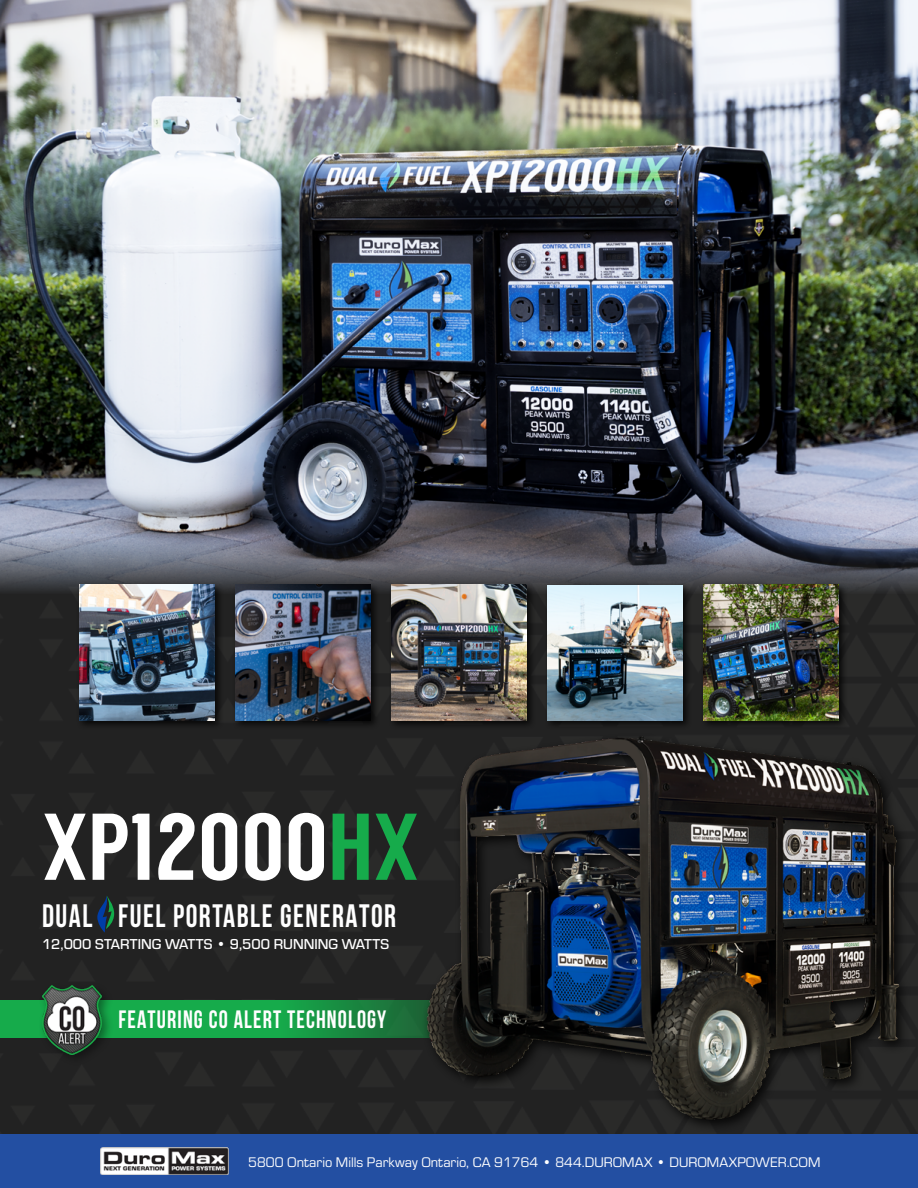
<style>
.page{position:relative;width:918px;height:1188px;background:#fff}
.page>*{position:absolute;margin:0;border:0;box-sizing:border-box;transform-origin:0 0}
.t1{font:94.5px "Langdon";color:#fff}
.t2{font:700 32.4px "Bebas Neue";letter-spacing:.05em;color:#fff;scale:.91 1}
.t3{font:700 25.2px "Bebas Neue";letter-spacing:.05em;color:#fff;scale:.91 1}
.t4{font:500 15px "Eurostile";color:#fff}
.t5{font:14.4px "Eurostile";color:#fff}
.s1{color:#16ab4b}
</style>
<div class="page">
<div style="left:0;top:594px;width:918px;height:540px;background:#222"></div>
<div style="left:0;top:1134px;width:918px;height:54px;background:#234fa2"></div>
<img style="left:0;top:0;width:918px;height:594px">
<img style="left:101px;top:1147px;width:127px;height:28px">
<svg style="left:97px;top:896px;width:17px;height:37px"></svg>
<div style="left:77px;top:582px;width:147px;height:148px;background:#000;opacity:.8"></div>
<img style="left:79px;top:585px;width:135px;height:135px">
<div style="left:233px;top:582px;width:147px;height:148px;background:#000;opacity:.8"></div>
<img style="left:235px;top:585px;width:135px;height:135px">
<div style="left:545px;top:582px;width:148px;height:148px;background:#000;opacity:.8"></div>
<img style="left:548px;top:585px;width:135px;height:103px">
<svg style="left:0;top:1000px;width:422px;height:38px;background:#179c46"></svg>
<div style="left:389px;top:582px;width:147px;height:148px;background:#000;opacity:.8"></div>
<img style="left:391px;top:585px;width:136px;height:135px">
<div style="left:701px;top:582px;width:148px;height:148px;background:#000;opacity:.8"></div>
<img style="left:704px;top:585px;width:135px;height:103px">
<div style="left:422px;top:732px;width:490px;height:402px;background:#262626"></div>
<img style="left:424px;top:688px;width:478px;height:439px">
<div style="left:39px;top:983px;width:75px;height:83px;background:#000;opacity:.4"></div>
<img style="left:42px;top:986px;width:60px;height:68px">
<h1 class="t1" style="left:42px;top:792px;width:379px">XP12000<span class="s1">HX</span></h1>
<h2 class="t2" style="left:42px;top:898px;width:391px">DUAL FUEL PORTABLE GENERATOR</h2>
<p class="t4" style="left:42px;top:934px;width:349px">12,000 STARTING WATTS • 9,500 RUNNING WATTS</p>
<h3 class="t3" style="left:118px;top:1006px;width:296px">FEATURING CO ALERT TECHNOLOGY</h3>
<p class="t5" style="left:248px;top:1152px;width:574px">5800 Ontario Mills Parkway Ontario, CA 91764 • 844.DUROMAX • DUROMAXPOWER.COM</p>
</div>
